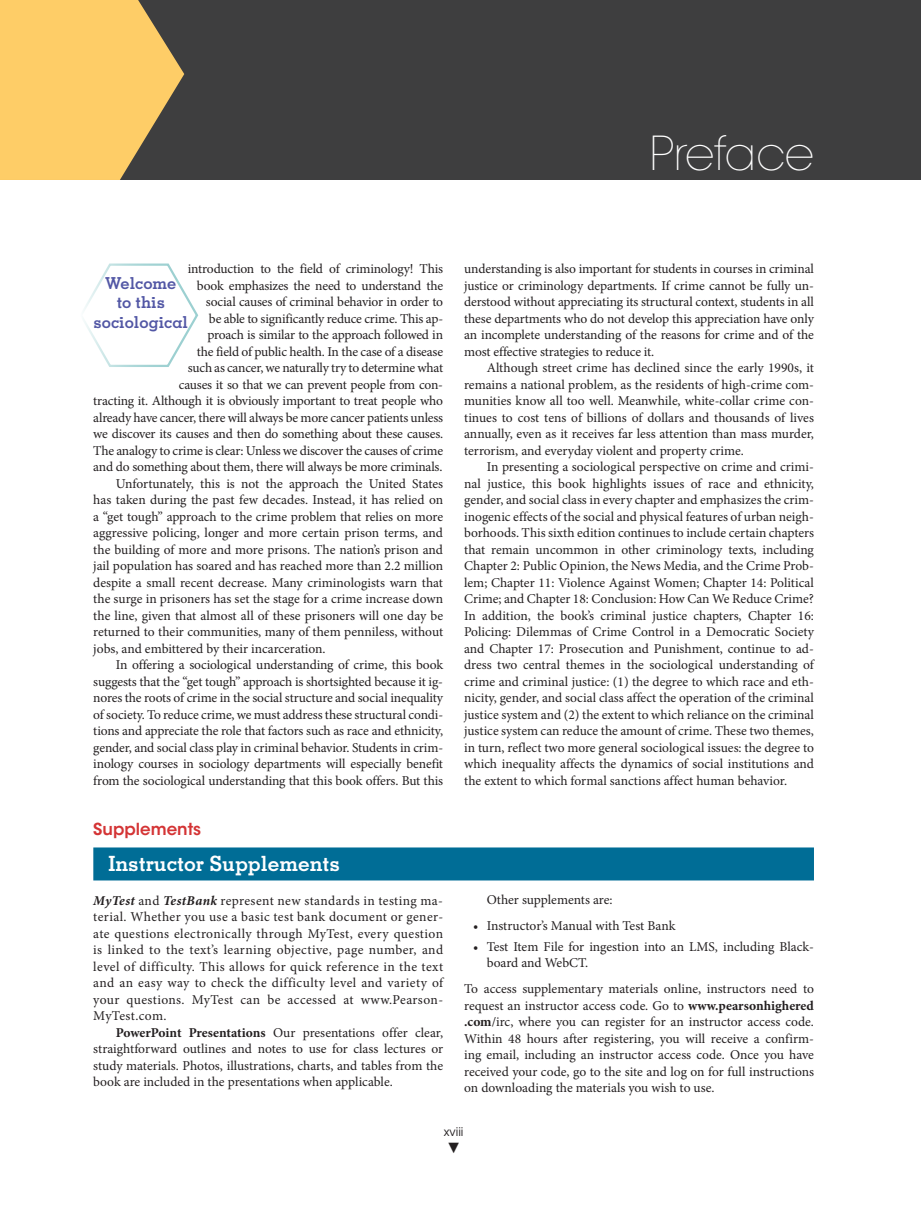
<style>
.page{position:relative;width:921px;height:1212px;background:#fff}
.page>*{position:absolute;margin:0;border:0;box-sizing:border-box;transform-origin:0 0}
.t1{font:200 46.5px "ITC Avant Garde Std";color:#fff}
.t2{font:700 21px "Memphis LT Std";color:#fff}
.t3{font:700 16.5px/19.5px "Memphis LT Std";color:#5257a5;text-align:center}
.t4{font:600 16.5px "ITC Avant Garde Std";color:#d43435}
.t5{font:13.5px/16.5px "Minion Pro";letter-spacing:-.005em;color:#231f20}
.t6{font:13.5px "Minion Pro";letter-spacing:.03em;color:#231f20}
.t7{font:13.5px "Minion Pro";letter-spacing:.025em;color:#231f20}
.t8{font:12px "ITC Avant Garde Std";color:#231f20}
.s1{font-weight:700;font-style:italic}
.s2{font-weight:700}
</style>
<div class="page">
<div style="left:0;top:0;width:920px;height:180px;background:#3e3e3f"></div>
<svg style="left:0;top:0;width:184px;height:180px;background:#e4b961"></svg>
<svg style="left:84px;top:263px;width:115px;height:104px"></svg>
<div style="left:93px;top:847px;width:720px;height:33px;background:#006d96"></div>
<p class="t1" style="left:649px;top:126px;width:166px">Preface</p>
<p class="t5" style="left:188px;top:261px;width:257px">introduction to the field of criminology! This</p>
<p class="t5" style="left:197px;top:277px;width:247px">book emphasizes the need to understand the</p>
<p class="t5" style="left:206px;top:294px;width:239px">social causes of criminal behavior in order to</p>
<p class="t5" style="left:209px;top:310px;width:236px">be able to significantly reduce crime. This ap-</p>
<p class="t5" style="left:207px;top:327px;width:237px">proach is similar to the approach followed in</p>
<p class="t5" style="left:197px;top:343px;width:248px">the field of public health. In the case of a disease</p>
<p class="t5" style="left:188px;top:360px;width:256px">such as cancer, we naturally try to determine what</p>
<p class="t5" style="left:179px;top:376px;width:265px">causes it so that we can prevent people from con-</p>
<p class="t5" style="left:93px;top:393px;width:351px">tracting it. Although it is obviously important to treat people who</p>
<p class="t5" style="left:93px;top:409px;width:351px">already have cancer, there will always be more cancer patients unless</p>
<p class="t5" style="left:93px;top:426px;width:351px">we discover its causes and then do something about these causes.</p>
<p class="t5" style="left:93px;top:442px;width:351px">The analogy to crime is clear: Unless we discover the causes of crime</p>
<p class="t5" style="left:93px;top:459px;width:350px">and do something about them, there will always be more criminals.</p>
<p class="t5" style="left:116px;top:475px;width:328px">Unfortunately, this is not the approach the United States</p>
<p class="t5" style="left:93px;top:492px;width:351px">has taken during the past few decades. Instead, it has relied on</p>
<p class="t5" style="left:93px;top:508px;width:351px">a “get tough” approach to the crime problem that relies on more</p>
<p class="t5" style="left:93px;top:525px;width:351px">aggressive policing, longer and more certain prison terms, and</p>
<p class="t5" style="left:93px;top:541px;width:351px">the building of more and more prisons. The nation’s prison and</p>
<p class="t5" style="left:93px;top:558px;width:351px">jail population has soared and has reached more than 2.2 million</p>
<p class="t5" style="left:93px;top:574px;width:351px">despite a small recent decrease. Many criminologists warn that</p>
<p class="t5" style="left:93px;top:591px;width:351px">the surge in prisoners has set the stage for a crime increase down</p>
<p class="t5" style="left:93px;top:607px;width:351px">the line, given that almost all of these prisoners will one day be</p>
<p class="t5" style="left:93px;top:624px;width:351px">returned to their communities, many of them penniless, without</p>
<p class="t5" style="left:93px;top:640px;width:234px">jobs, and embittered by their incarceration.</p>
<p class="t5" style="left:116px;top:657px;width:329px">In offering a sociological understanding of crime, this book</p>
<p class="t5" style="left:93px;top:673px;width:351px">suggests that the “get tough” approach is shortsighted because it ig-</p>
<p class="t5" style="left:93px;top:690px;width:351px">nores the roots of crime in the social structure and social inequality</p>
<p class="t5" style="left:93px;top:706px;width:351px">of society. To reduce crime, we must address these structural condi-</p>
<p class="t5" style="left:93px;top:723px;width:351px">tions and appreciate the role that factors such as race and ethnicity,</p>
<p class="t5" style="left:93px;top:739px;width:351px">gender, and social class play in criminal behavior. Students in crim-</p>
<p class="t5" style="left:93px;top:756px;width:351px">inology courses in sociology departments will especially benefit</p>
<p class="t5" style="left:93px;top:772px;width:351px">from the sociological understanding that this book offers. But this</p>
<p class="t3" style="left:94px;top:273px;width:96px">Welcome<br>to this sociological</p>
<p class="t4" style="left:93px;top:819px;width:109px">Supplements</p>
<p class="t2" style="left:108px;top:851px;width:233px">Instructor Supplements</p>
<p class="t7" style="left:93px;top:891px;width:351px"><span class="s1">MyTest</span> and <span class="s1">TestBank</span> represent new standards in testing ma-</p>
<p class="t6" style="left:93px;top:907px;width:351px">terial. Whether you use a basic test bank document or gener-</p>
<p class="t6" style="left:93px;top:924px;width:351px">ate questions electronically through MyTest, every question</p>
<p class="t6" style="left:93px;top:940px;width:351px">is linked to the text’s learning objective, page number, and</p>
<p class="t6" style="left:93px;top:957px;width:351px">level of difficulty. This allows for quick reference in the text</p>
<p class="t6" style="left:93px;top:973px;width:351px">and an easy way to check the difficulty level and variety of</p>
<p class="t6" style="left:93px;top:990px;width:351px">your questions. MyTest can be accessed at www.Pearson-</p>
<p class="t7" style="left:93px;top:1006px;width:75px">MyTest.com.</p>
<p class="t5" style="left:116px;top:1024px;width:329px"><span class="s2">PowerPoint Presentations</span> Our presentations offer clear,</p>
<p class="t5" style="left:93px;top:1040px;width:351px">straightforward outlines and notes to use for class lectures or</p>
<p class="t5" style="left:93px;top:1057px;width:351px">study materials. Photos, illustrations, charts, and tables from the</p>
<p class="t5" style="left:93px;top:1073px;width:301px">book are included in the presentations when applicable.</p>
<p class="t5" style="left:464px;top:261px;width:351px">understanding is also important for students in courses in criminal</p>
<p class="t5" style="left:464px;top:277px;width:351px">justice or criminology departments. If crime cannot be fully un-</p>
<p class="t5" style="left:464px;top:294px;width:351px">derstood without appreciating its structural context, students in all</p>
<p class="t5" style="left:464px;top:310px;width:351px">these departments who do not develop this appreciation have only</p>
<p class="t5" style="left:464px;top:327px;width:351px">an incomplete understanding of the reasons for crime and of the</p>
<p class="t5" style="left:464px;top:343px;width:192px">most effective strategies to reduce it.</p>
<p class="t5" style="left:486px;top:360px;width:329px">Although street crime has declined since the early 1990s, it</p>
<p class="t5" style="left:464px;top:376px;width:351px">remains a national problem, as the residents of high-crime com-</p>
<p class="t5" style="left:464px;top:393px;width:351px">munities know all too well. Meanwhile, white-collar crime con-</p>
<p class="t5" style="left:464px;top:409px;width:351px">tinues to cost tens of billions of dollars and thousands of lives</p>
<p class="t5" style="left:464px;top:426px;width:351px">annually, even as it receives far less attention than mass murder,</p>
<p class="t5" style="left:464px;top:442px;width:281px">terrorism, and everyday violent and property crime.</p>
<p class="t5" style="left:486px;top:459px;width:329px">In presenting a sociological perspective on crime and crimi-</p>
<p class="t5" style="left:464px;top:475px;width:351px">nal justice, this book highlights issues of race and ethnicity,</p>
<p class="t5" style="left:464px;top:492px;width:351px">gender, and social class in every chapter and emphasizes the crim-</p>
<p class="t5" style="left:464px;top:508px;width:351px">inogenic effects of the social and physical features of urban neigh-</p>
<p class="t5" style="left:464px;top:525px;width:351px">borhoods. This sixth edition continues to include certain chapters</p>
<p class="t5" style="left:464px;top:541px;width:351px">that remain uncommon in other criminology texts, including</p>
<p class="t5" style="left:464px;top:558px;width:351px">Chapter 2: Public Opinion, the News Media, and the Crime Prob-</p>
<p class="t5" style="left:464px;top:574px;width:351px">lem; Chapter 11: Violence Against Women; Chapter 14: Political</p>
<p class="t5" style="left:464px;top:591px;width:351px">Crime; and Chapter 18: Conclusion: How Can We Reduce Crime?</p>
<p class="t5" style="left:464px;top:607px;width:351px">In addition, the book’s criminal justice chapters, Chapter 16:</p>
<p class="t5" style="left:464px;top:624px;width:351px">Policing: Dilemmas of Crime Control in a Democratic Society</p>
<p class="t5" style="left:464px;top:640px;width:351px">and Chapter 17: Prosecution and Punishment, continue to ad-</p>
<p class="t5" style="left:464px;top:657px;width:351px">dress two central themes in the sociological understanding of</p>
<p class="t5" style="left:464px;top:673px;width:351px">crime and criminal justice: (1) the degree to which race and eth-</p>
<p class="t5" style="left:464px;top:690px;width:351px">nicity, gender, and social class affect the operation of the criminal</p>
<p class="t5" style="left:464px;top:706px;width:351px">justice system and (2) the extent to which reliance on the criminal</p>
<p class="t5" style="left:464px;top:723px;width:351px">justice system can reduce the amount of crime. These two themes,</p>
<p class="t5" style="left:464px;top:739px;width:351px">in turn, reflect two more general sociological issues: the degree to</p>
<p class="t5" style="left:464px;top:756px;width:351px">which inequality affects the dynamics of social institutions and</p>
<p class="t5" style="left:464px;top:772px;width:324px">the extent to which formal sanctions affect human behavior.</p>
<p class="t5" style="left:486px;top:892px;width:127px">Other supplements are:</p>
<p class="t5" style="left:473px;top:917px;width:204px">• Instructor’s Manual with Test Bank</p>
<p class="t5" style="left:486px;top:938px;width:328px;text-indent:-14px">• Test Item File for ingestion into an LMS, including Black&shy;board and WebCT.</p>
<p class="t5" style="left:464px;top:980px;width:351px;text-align:justify">To access supplementary materials online, instructors need to request an instructor access code. Go to <span class="s2">www.pearsonhighered .com</span>/irc, where you can register for an instructor access code.<br>Within 48 hours after registering, you will receive a confirm&shy;ing email, including an instructor access code. Once you have received your code, go to the site and log on for full instructions on downloading the materials you wish to use.</p>
<p class="t8" style="left:443px;top:1124px;width:21px">xviii</p>
</div>
